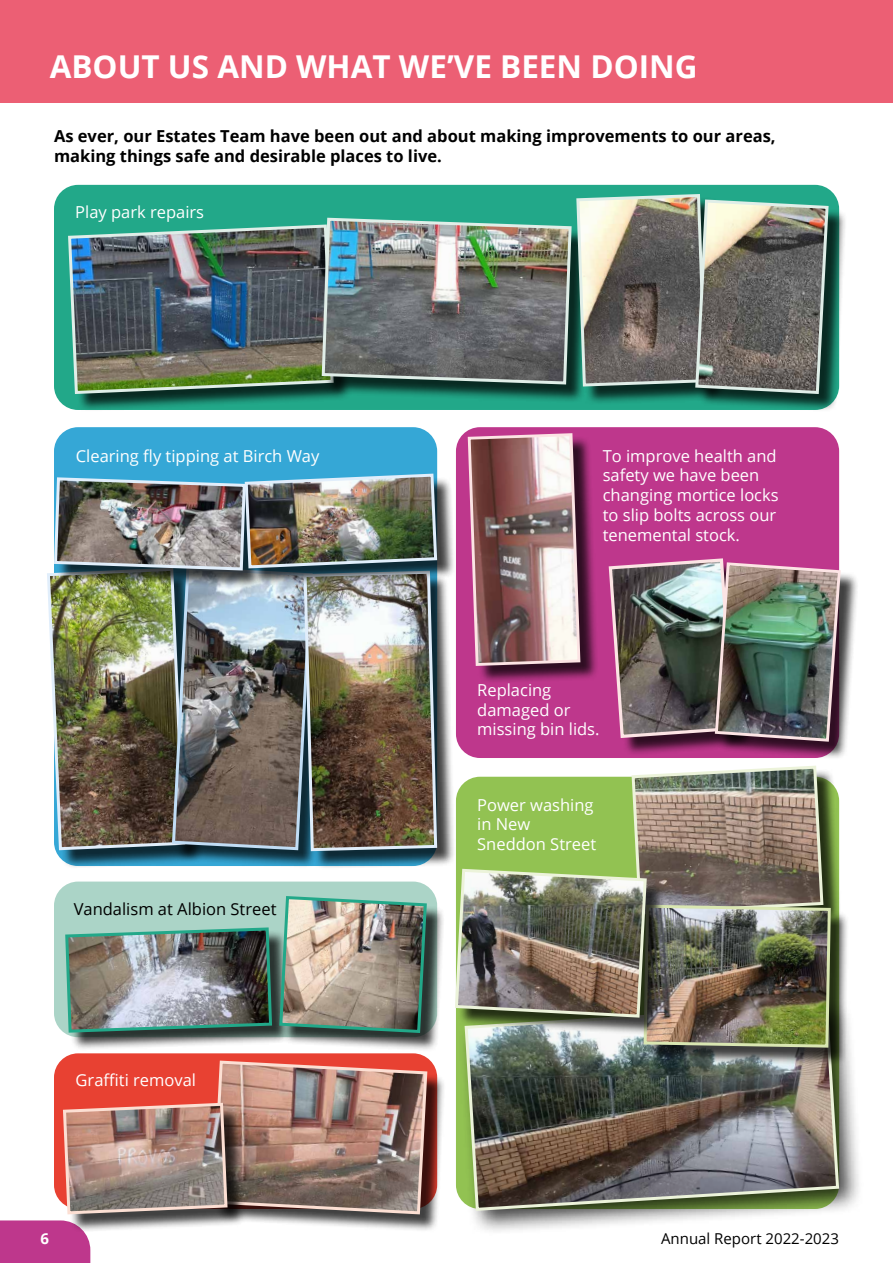
<style>
.page{position:relative;width:893px;height:1263px;background:#fff}
.page>*{position:absolute;margin:0;border:0;box-sizing:border-box;transform-origin:0 0}
.t1{font:700 31.5px "Open Sans";color:#fff}
.t2{font:16.5px/19.8px "Open Sans";color:#fff}
.t3{font:700 16.5px/19.8px "Open Sans";color:#000}
.t4{font:16.5px "Open Sans";color:#000}
.t5{font:15px "Open Sans";color:#000}
.t6{font:700 15px "Open Sans";color:#fff}
</style>
<div class="page">
<div style="left:54px;top:185px;width:785px;height:225px;background:#22a889;border-radius:24px"></div>
<div style="left:54px;top:427px;width:383px;height:439px;background:#35a7d6;border-radius:24px"></div>
<div style="left:54px;top:1053px;width:383px;height:156px;background:#e84132;border-radius:24px"></div>
<div style="left:54px;top:881px;width:383px;height:156px;background:#abd4c7;border-radius:24px"></div>
<div style="left:456px;top:427px;width:383px;height:331px;background:#be378c;border-radius:24px"></div>
<div style="left:0;top:0;width:893px;height:102px;background:#ec5f74"></div>
<div style="left:634px;top:769px;width:208px;height:164px;background:#000;opacity:.75"></div>
<div style="left:458px;top:996px;width:406px;height:240px;background:#000;opacity:.75"></div>
<img style="left:463px;top:1049px;width:378px;height:163px">
<div style="left:646px;top:907px;width:203px;height:159px;background:#000;opacity:.75"></div>
<div style="left:71px;top:227px;width:281px;height:185px;background:#000;opacity:.75"></div>
<img style="left:68px;top:224px;width:252px;height:172px">
<div style="left:324px;top:220px;width:266px;height:183px;background:#000;opacity:.75"></div>
<div style="left:579px;top:196px;width:146px;height:209px;background:#000;opacity:.75"></div>
<div style="left:698px;top:202px;width:149px;height:211px;background:#000;opacity:.75"></div>
<img style="left:320px;top:194px;width:510px;height:202px">
<div style="left:215px;top:1063px;width:231px;height:169px;background:#000;opacity:.75"></div>
<div style="left:68px;top:930px;width:222px;height:121px;background:#000;opacity:.76"></div>
<div style="left:282px;top:899px;width:163px;height:152px;background:#000;opacity:.76"></div>
<img style="left:64px;top:896px;width:364px;height:138px">
<div style="left:611px;top:561px;width:142px;height:195px;background:#000;opacity:.75"></div>
<div style="left:717px;top:565px;width:142px;height:195px;background:#000;opacity:.75"></div>
<img style="left:608px;top:557px;width:234px;height:186px">
<div style="left:470px;top:436px;width:129px;height:248px;background:#000;opacity:.75"></div>
<img style="left:467px;top:433px;width:115px;height:234px">
<div style="left:50px;top:570px;width:153px;height:299px;background:#000;opacity:.75"></div>
<div style="left:175px;top:570px;width:156px;height:298px;background:#000;opacity:.75"></div>
<div style="left:306px;top:573px;width:150px;height:297px;background:#000;opacity:.75"></div>
<div style="left:247px;top:476px;width:208px;height:111px;background:#000;opacity:.75"></div>
<img style="left:47px;top:472px;width:392px;height:381px">
<img style="left:453px;top:764px;width:379px;height:285px">
<img style="left:0;top:1059px;width:429px;height:204px">
<h1 class="t1" style="left:50px;top:44px;width:649px">ABOUT US AND WHAT WE’VE BEEN DOING</h1>
<p class="t3" style="left:54px;top:126px;width:723px">As ever, our Estates Team have been out and about making improvements to our areas, making things safe and desirable places to live.</p>
<p class="t2" style="left:75px;top:201px;width:130px">Play park repairs</p>
<p class="t2" style="left:76px;top:446px;width:245px">Clearing fly tipping at Birch Way</p>
<p class="t4" style="left:74px;top:898px;width:204px">Vandalism at Albion Street</p>
<p class="t2" style="left:76px;top:1070px;width:122px">Graffiti removal</p>
<p class="t2" style="left:603px;top:445px;width:177px">To improve health and safety we have been changing mortice locks to slip bolts across our tenemental stock.</p>
<p class="t2" style="left:477px;top:679px;width:124px">Replacing damaged or missing bin lids.</p>
<p class="t2" style="left:477px;top:794px;width:121px">Power washing in New<br>Sneddon Street</p>
<p class="t6" style="left:40px;top:1227px;width:10px">6</p>
<p class="t5" style="left:661px;top:1228px;width:179px">Annual Report 2022-2023</p>
</div>
